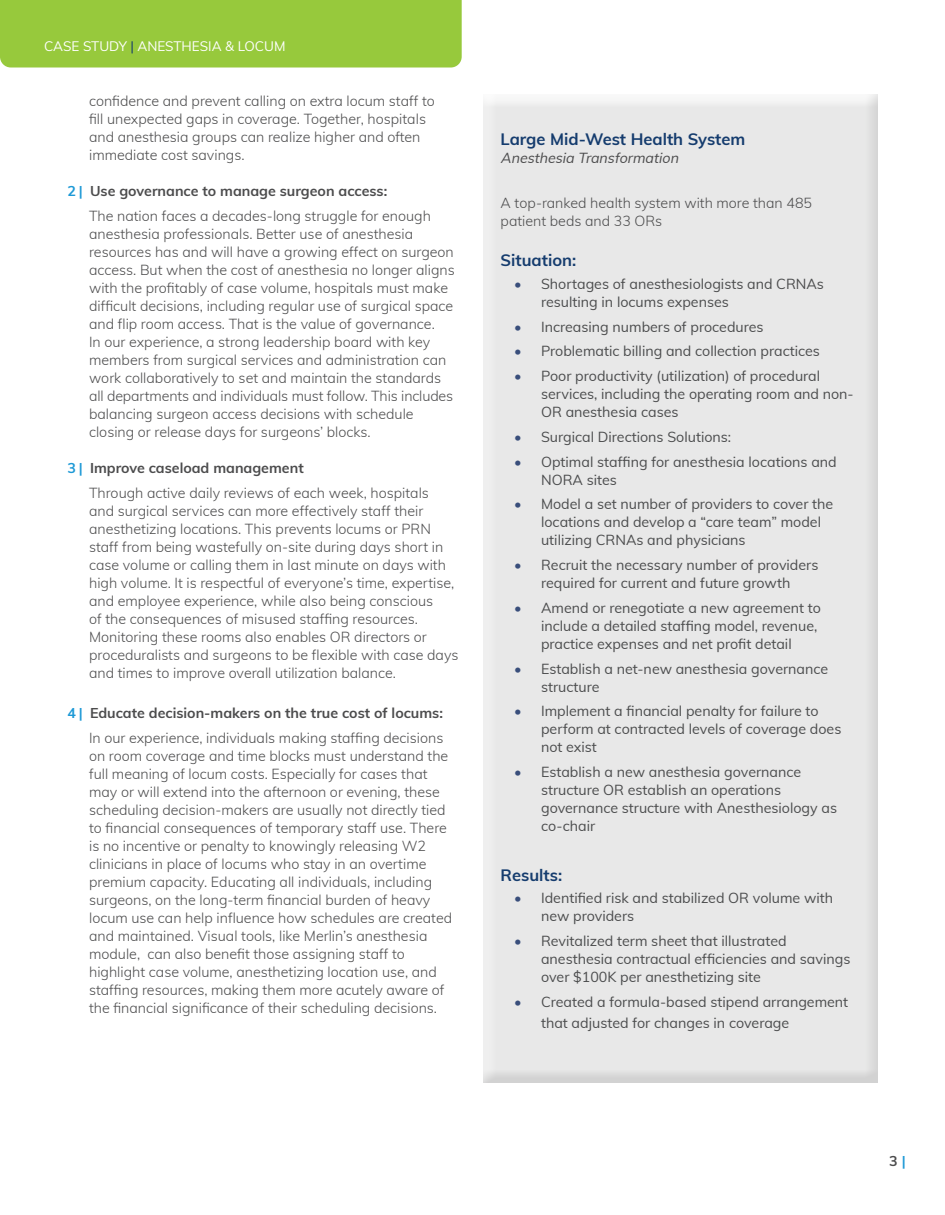
<style>
.page{position:relative;width:945px;height:1215px;background:#fff}
.page>*{position:absolute;margin:0;border:0;box-sizing:border-box;transform-origin:0 0}
.t1{font:700 16.5px "Muli";color:#153c6e}
.t2{font:300 14.25px/18px "Muli";color:#4c4c4d}
.t3{font:14.25px/18px "Muli";color:#4b4c4d}
.t4{font:700 14.25px "Muli";color:#4c4c4d}
.t5{font:italic 14.25px "Muli";color:#4c4c4d}
.t6{font:13.5px "Muli";color:#fff}
.s1{color:#153c6e}
.s2{color:#1d99d6}
.s3{color:#394e7b}
</style>
<div class="page">
<div style="left:482px;top:95px;width:397px;height:988px;background:#e8e8e8"></div>
<div style="left:0;top:0;width:462px;height:68px;background:#97c93c"></div>
<p class="t6" style="left:44px;top:36px;width:243px">CASE STUDY <span class="s1">|</span> ANESTHESIA &amp; LOCUM</p>
<p class="t2" style="left:89px;top:91px;width:347px">confidence and prevent calling on extra locum staff to fill unexpected gaps in coverage. Together, hospitals and anesthesia groups can realize higher and often immediate cost savings.</p>
<p class="t4" style="left:68px;top:181px;width:321px"><span class="s2">2 |</span> Use governance to manage surgeon access:</p>
<p class="t2" style="left:89px;top:206px;width:367px">The nation faces a decades-long struggle for enough anesthesia professionals. Better use of anesthesia resources has and will have a growing effect on surgeon access. But when the cost of anesthesia no longer aligns with the profitably of case volume, hospitals must make difficult decisions, including regular use of surgical space and flip room access. That is the value of governance.<br>In our experience, a strong leadership board with key members from surgical services and administration can work collaboratively to set and maintain the standards all departments and individuals must follow. This includes balancing surgeon access decisions with schedule closing or release days for surgeons’ blocks.</p>
<p class="t4" style="left:68px;top:457px;width:238px"><span class="s2">3 |</span> Improve caseload management</p>
<p class="t2" style="left:89px;top:483px;width:371px">Through active daily reviews of each week, hospitals<br>and surgical services can more effectively staff their anesthetizing locations. This prevents locums or PRN staff from being wastefully on-site during days short in case volume or calling them in last minute on days with high volume. It is respectful of everyone’s time, expertise, and employee experience, while also being conscious<br>of the consequences of misused staffing resources.<br>Monitoring these rooms also enables OR directors or proceduralists and surgeons to be flexible with case days and times to improve overall utilization balance.</p>
<p class="t4" style="left:68px;top:703px;width:377px"><span class="s2">4 |</span> Educate decision-makers on the true cost of locums:</p>
<p class="t2" style="left:89px;top:728px;width:365px">In our experience, individuals making staffing decisions on room coverage and time blocks must understand the full meaning of locum costs. Especially for cases that may or will extend into the afternoon or evening, these scheduling decision-makers are usually not directly tied to financial consequences of temporary staff use. There is no incentive or penalty to knowingly releasing W2 clinicians in place of locums who stay in an overtime premium capacity. Educating all individuals, including surgeons, on the long-term financial burden of heavy locum use can help influence how schedules are created and maintained. Visual tools, like Merlin’s anesthesia module, can also benefit those assigning staff to highlight case volume, anesthetizing location use, and staffing resources, making them more acutely aware of the financial significance of their scheduling decisions.</p>
<p class="t1" style="left:501px;top:127px;width:246px">Large Mid-West Health System</p>
<p class="t5" style="left:501px;top:147px;width:183px">Anesthesia Transformation</p>
<p class="t2" style="left:501px;top:193px;width:313px">A top-ranked health system with more than 485 patient beds and 33 ORs</p>
<p class="t1" style="left:501px;top:248px;width:77px">Situation:</p>
<p class="t3" style="left:541px;top:274px;width:284px;text-indent:-27px"><span class="s3">•</span> Shortages of anesthesiologists and CRNAs resulting in locums expenses</p>
<p class="t3" style="left:514px;top:317px;width:251px"><span class="s3">•</span> Increasing numbers of procedures</p>
<p class="t3" style="left:514px;top:342px;width:307px"><span class="s3">•</span> Problematic billing and collection practices</p>
<p class="t3" style="left:541px;top:366px;width:314px;text-indent:-27px"><span class="s3">•</span> Poor productivity (utilization) of procedural services, including the operating room and non-<br>OR anesthesia cases</p>
<p class="t3" style="left:514px;top:427px;width:219px"><span class="s3">•</span> Surgical Directions Solutions:</p>
<p class="t3" style="left:541px;top:452px;width:297px;text-indent:-27px"><span class="s3">•</span> Optimal staffing for anesthesia locations and<br>NORA sites</p>
<p class="t3" style="left:541px;top:495px;width:294px;text-indent:-27px"><span class="s3">•</span> Model a set number of providers to cover the locations and develop a “care team” model utilizing CRNAs and physicians</p>
<p class="t3" style="left:514px;top:555px;width:306px;text-align:center"><span class="s3">•</span> Recruit the necessary number of providers required for current and future growth</p>
<p class="t3" style="left:541px;top:598px;width:281px;text-indent:-27px"><span class="s3">•</span> Amend or renegotiate a new agreement to include a detailed staffing model, revenue, practice expenses and net profit detail</p>
<p class="t3" style="left:541px;top:659px;width:289px;text-indent:-27px"><span class="s3">•</span> Establish a net-new anesthesia governance structure</p>
<p class="t3" style="left:541px;top:702px;width:302px;text-indent:-27px"><span class="s3">•</span> Implement a financial penalty for failure to perform at contracted levels of coverage does not exist</p>
<p class="t3" style="left:541px;top:762px;width:298px;text-indent:-27px"><span class="s3">•</span> Establish a new anesthesia governance structure OR establish an operations governance structure with Anesthesiology as co-chair</p>
<p class="t1" style="left:501px;top:863px;width:63px">Results:</p>
<p class="t3" style="left:541px;top:888px;width:294px;text-indent:-27px"><span class="s3">•</span> Identified risk and stabilized OR volume with new providers</p>
<p class="t3" style="left:541px;top:931px;width:311px;text-indent:-27px"><span class="s3">•</span> Revitalized term sheet that illustrated anesthesia contractual efficiencies and savings over $100K per anesthetizing site</p>
<p class="t3" style="left:541px;top:990px;width:309px;line-height:21.6px;text-indent:-27px"><span class="s3">•</span> Created a formula-based stipend arrangement that adjusted for changes in coverage</p>
<p class="t4" style="left:889px;top:1151px;width:18px">3 <span class="s2">|</span></p>
</div>
